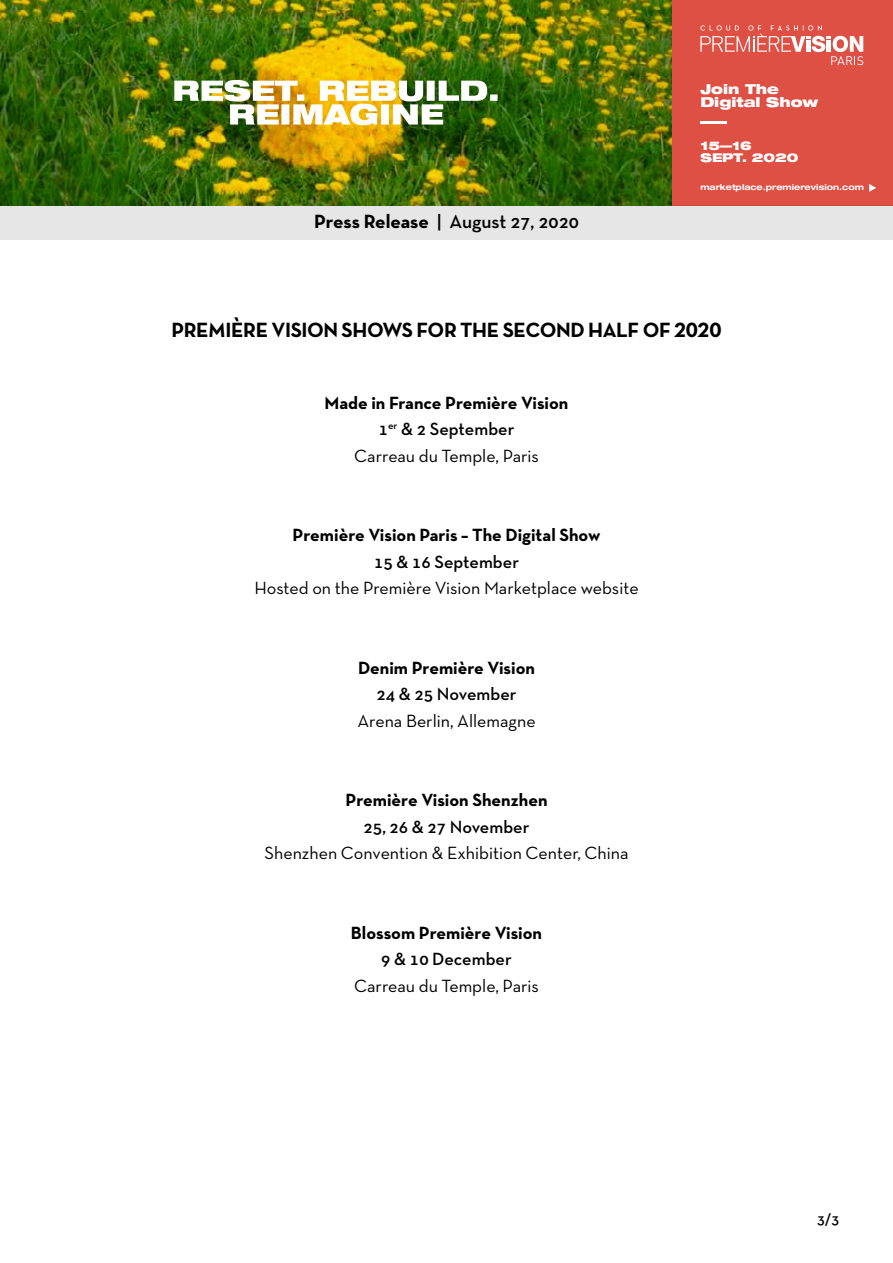
<style>
.page{position:relative;width:893px;height:1263px;background:#fff}
.page>*{position:absolute;margin:0;border:0;box-sizing:border-box;transform-origin:0 0}
.t1{font:21px "Neutra Text TF Bold Alt";letter-spacing:-.02em;color:#000}
.t2{font:600 19.5px "Neutra Text TF";color:#000}
.t3{font:700 18px/26.5px "Neutra Text TF";color:#000;text-align:center}
.t4{font:18px "Neutra Text TF";color:#000}
.t5{font:600 18px "Neutra Text TF";color:#000}
.t6{font:600 15px "Neutra Text TF";color:#000}
.t7{font:900 expanded 13.65px/13.6px "Helvetica Neue LT Com";color:#fff}
.t8{font:900 expanded 12px/12px "Helvetica Neue LT Com";color:#fff}
.t9{font:700 expanded 8.1px "Helvetica Neue LT Std";color:#fff}
.s1{font-weight:700}
.s2{font-weight:600}
.s3{font-weight:400}
</style>
<div class="page">
<div style="left:672px;top:0;width:221px;height:205px;background:#de4f44"></div>
<div style="left:0;top:205px;width:893px;height:35px;background:#e6e6e6"></div>
<img style="left:0;top:0;width:672px;height:205px">
<hr style="left:700px;top:121px;width:27px;height:3px;background:#fff">
<img style="left:174px;top:80px;width:323px;height:45px">
<svg style="left:700px;top:25px;width:163px;height:40px"></svg>
<svg style="left:869px;top:184px;width:7px;height:8px"></svg>
<p class="t7" style="left:700px;top:81px;width:119px">Join The<br>Digital Show</p>
<p class="t8" style="left:700px;top:139px;width:100px">15—16<br>SEPT. 2020</p>
<p class="t2" style="left:314px;top:210px;width:266px"><span class="s1">Press Release</span> | August 27, 2020</p>
<p class="t9" style="left:700px;top:182px;width:165px">marketplace.premierevision.com</p>
<p class="t1" style="left:172px;top:317px;width:551px">PREMIÈRE VISION SHOWS FOR THE SECOND HALF OF 2020</p>
<p class="t3" style="left:325px;top:389px;width:245px">Made in France Première Vision<br><span class="s2">1</span><sup>er</sup> <span class="s2">&amp; 2 September<br></span><span class="s3">Carreau du Temple, Paris</span></p>
<p class="t3" style="left:293px;top:522px;width:309px">Première Vision Paris – The Digital Show</p>
<p class="t5" style="left:374px;top:551px;width:147px">15 &amp; 16 September</p>
<p class="t4" style="left:255px;top:577px;width:386px">Hosted on the Première Vision Marketplace website</p>
<p class="t3" style="left:358px;top:654px;width:178px">Denim Première Vision</p>
<p class="t5" style="left:377px;top:683px;width:141px">24 &amp; 25 November</p>
<p class="t4" style="left:357px;top:710px;width:180px">Arena Berlin, Allemagne</p>
<p class="t3" style="left:346px;top:786px;width:203px">Première Vision Shenzhen</p>
<p class="t5" style="left:364px;top:816px;width:167px">25, 26 &amp; 27 November</p>
<p class="t4" style="left:265px;top:842px;width:366px">Shenzhen Convention &amp; Exhibition Center, China</p>
<p class="t3" style="left:351px;top:919px;width:193px">Blossom Première Vision</p>
<p class="t5" style="left:381px;top:948px;width:132px">9 &amp; 10 December</p>
<p class="t4" style="left:354px;top:975px;width:186px">Carreau du Temple, Paris</p>
<p class="t6" style="left:817px;top:1209px;width:23px">3/3</p>
</div>
